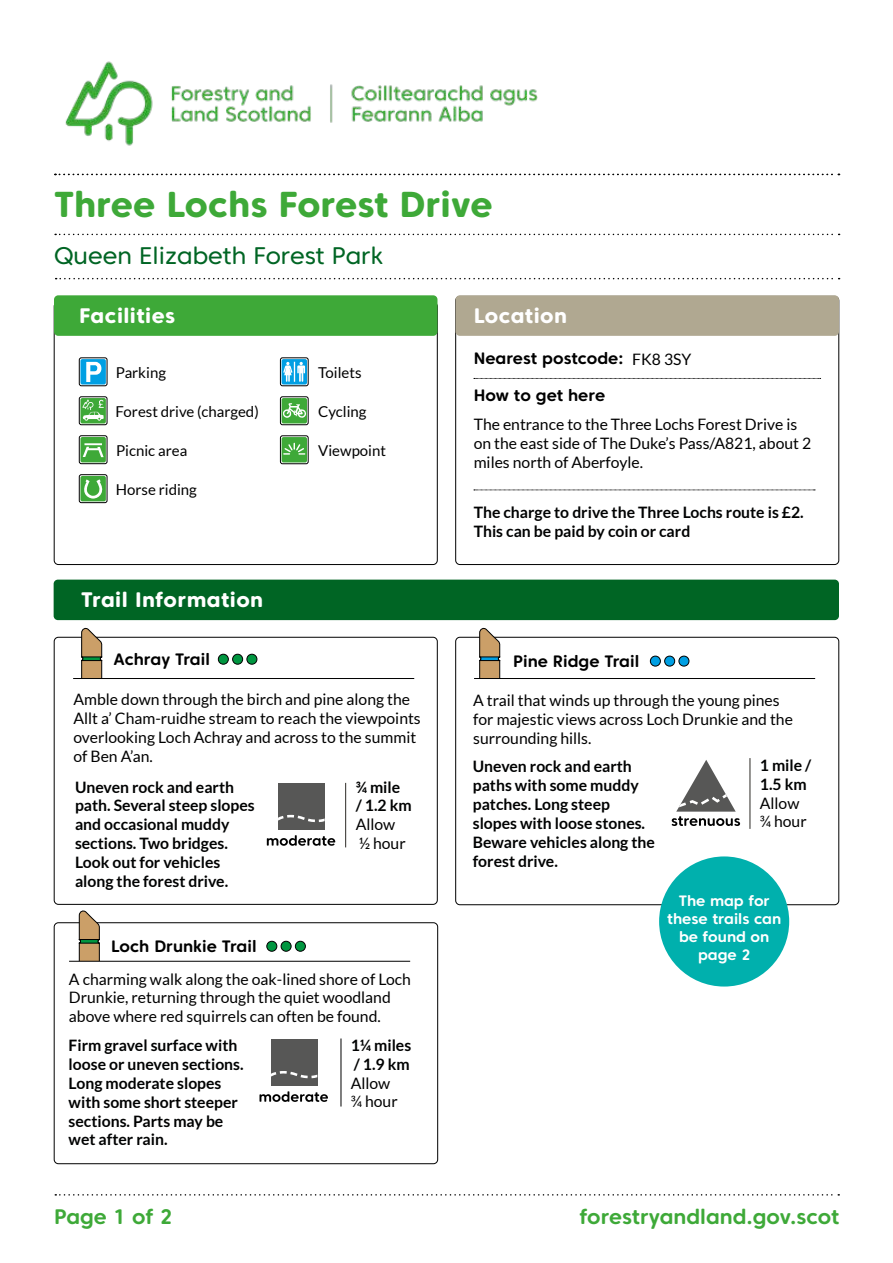
<style>
.page{position:relative;width:893px;height:1263px;background:#fff}
.page>*{position:absolute;margin:0;border:0;box-sizing:border-box;transform-origin:0 0}
.Header_1_-_H1{font:800 36px "Core Sans CR 75";color:#3ea938}
.Header_2_-_H2{font:24px "Core Sans CR 45";color:#006524}
.Header_3_-_H3{font:800 21px "Core Sans CR 75";letter-spacing:.02em;color:#fff}
.Web_address{font:700 21px "Core Sans CR 65";color:#3ea938}
.Titles_Bold{font:700 16.5px "Core Sans CR 65";color:#000}
.Body_copy{font:15.75px/18.9px "Lato";color:#000}
.Body_copy_bold{font:700 15.75px/18.9px "Lato";color:#010202}
.Facilities_-_P1{font:15px "Lato";color:#000}
.Extra_info{font:700 15px/18px "Core Sans CR 65";color:#fff;text-align:center}
</style>
<div class="page">
<img style="left:65px;top:61px;width:473px;height:85px">
<svg style="left:55px;top:1194px;width:784px;height:1px"></svg>
<svg style="left:79px;top:358px;width:28px;height:28px"></svg>
<div style="left:79px;top:358px;width:28px;height:28px;border:1px solid #000;border-radius:2px"></div>
<svg style="left:79px;top:397px;width:28px;height:28px"></svg>
<div style="left:79px;top:397px;width:28px;height:28px;border:1px solid #000;border-radius:2px"></div>
<svg style="left:79px;top:437px;width:28px;height:27px"></svg>
<div style="left:79px;top:435px;width:28px;height:29px;border:1px solid #000;border-radius:2px"></div>
<svg style="left:79px;top:476px;width:28px;height:27px"></svg>
<div style="left:79px;top:474px;width:28px;height:29px;border:1px solid #000;border-radius:2px"></div>
<svg style="left:280px;top:358px;width:28px;height:28px"></svg>
<div style="left:280px;top:358px;width:28px;height:28px;border:1px solid #000;border-radius:2px"></div>
<svg style="left:280px;top:397px;width:28px;height:28px"></svg>
<div style="left:280px;top:397px;width:28px;height:28px;border:1px solid #000;border-radius:2px"></div>
<svg style="left:280px;top:436px;width:28px;height:28px"></svg>
<div style="left:280px;top:436px;width:28px;height:28px;border:1px solid #000;border-radius:2px"></div>
<div style="left:54px;top:295px;width:383px;height:41px;background:#3ea938;border-radius:4px"></div>
<div style="left:455px;top:295px;width:384px;height:41px;background:#b0a891;border-radius:4px"></div>
<svg style="left:474px;top:378px;width:347px;height:1px"></svg>
<div style="left:54px;top:580px;width:785px;height:40px;background:#006524;border-radius:4px"></div>
<svg style="left:55px;top:174px;width:785px;height:1px"></svg>
<svg style="left:55px;top:234px;width:785px;height:1px"></svg>
<svg style="left:56px;top:278px;width:784px;height:1px"></svg>
<svg style="left:474px;top:490px;width:341px;height:1px"></svg>
<div style="left:54px;top:922px;width:384px;height:242px;border:1px solid #000;border-radius:4px"></div>
<div style="left:271px;top:1039px;width:46px;height:46px;background:#575756"></div>
<svg style="left:271px;top:1071px;width:46px;height:7px"></svg>
<svg style="left:259px;top:1091px;width:69px;height:11px"></svg>
<hr style="left:341px;top:1038px;width:1px;height:68px;background:#000">
<svg style="left:79px;top:910px;width:21px;height:51px"></svg>
<div style="left:267px;top:941px;width:10px;height:10px;background:#009640;border-radius:50%"></div>
<div style="left:267px;top:941px;width:10px;height:10px;border:1px solid #000;border-radius:50%"></div>
<div style="left:295px;top:941px;width:10px;height:10px;background:#009640;border-radius:50%"></div>
<div style="left:295px;top:941px;width:11px;height:10px;border:1px solid #000;border-radius:50%"></div>
<div style="left:281px;top:941px;width:10px;height:10px;background:#009640;border-radius:50%"></div>
<div style="left:281px;top:941px;width:10px;height:10px;border:1px solid #000;border-radius:50%"></div>
<div style="left:455px;top:637px;width:384px;height:268px;border:1px solid #000;border-radius:4px"></div>
<hr style="left:750px;top:758px;width:1px;height:71px;background:#2d2a26">
<svg style="left:672px;top:760px;width:68px;height:66px"></svg>
<svg style="left:479px;top:627px;width:21px;height:51px"></svg>
<div style="left:650px;top:656px;width:10px;height:10px;background:#009fe3;border-radius:50%"></div>
<div style="left:650px;top:656px;width:11px;height:10px;border:1px solid #000;border-radius:50%"></div>
<div style="left:679px;top:656px;width:10px;height:10px;background:#009fe3;border-radius:50%"></div>
<div style="left:679px;top:656px;width:10px;height:10px;border:1px solid #000;border-radius:50%"></div>
<div style="left:665px;top:656px;width:10px;height:10px;background:#009fe3;border-radius:50%"></div>
<div style="left:664px;top:656px;width:11px;height:10px;border:1px solid #000;border-radius:50%"></div>
<div style="left:54px;top:637px;width:383px;height:267px;border:1px solid #000;border-radius:4px"></div>
<div style="left:278px;top:783px;width:47px;height:46px;background:#575756"></div>
<svg style="left:278px;top:815px;width:47px;height:7px"></svg>
<svg style="left:267px;top:835px;width:68px;height:11px"></svg>
<svg style="left:81px;top:627px;width:21px;height:51px"></svg>
<hr style="left:345px;top:783px;width:1px;height:64px;background:#2d2a26">
<div style="left:218px;top:654px;width:10px;height:10px;background:#009640;border-radius:50%"></div>
<div style="left:218px;top:654px;width:11px;height:10px;border:1px solid #000;border-radius:50%"></div>
<div style="left:247px;top:654px;width:10px;height:10px;background:#009640;border-radius:50%"></div>
<div style="left:247px;top:654px;width:10px;height:10px;border:1px solid #000;border-radius:50%"></div>
<div style="left:233px;top:654px;width:10px;height:10px;background:#009640;border-radius:50%"></div>
<div style="left:232px;top:654px;width:11px;height:10px;border:1px solid #000;border-radius:50%"></div>
<hr style="left:69px;top:961px;width:341px;height:1px;background:#000">
<hr style="left:73px;top:678px;width:341px;height:1px;background:#000">
<hr style="left:474px;top:678px;width:341px;height:1px;background:#000">
<div style="left:659px;top:856px;width:130px;height:130px;background:#00b0ad;border-radius:50%"></div>
<h1 class="Header_1_-_H1" style="left:54px;top:182px;width:440px">Three Lochs Forest Drive</h1>
<h2 class="Header_2_-_H2" style="left:54px;top:240px;width:331px">Queen Elizabeth Forest Park</h2>
<h3 class="Header_3_-_H3" style="left:79px;top:303px;width:98px">Facilities</h3>
<h3 class="Header_3_-_H3" style="left:474px;top:302px;width:95px">Location</h3>
<p class="Titles_Bold" style="left:474px;top:348px;width:151px">Nearest postcode:</p>
<p class="Titles_Bold" style="left:474px;top:385px;width:133px">How to get here</p>
<p class="Body_copy" style="left:632px;top:349px;width:61px">FK8 3SY</p>
<p class="Facilities_-_P1" style="left:116px;top:364px;width:52px">Parking</p>
<p class="Facilities_-_P1" style="left:318px;top:364px;width:45px">Toilets</p>
<p class="Facilities_-_P1" style="left:318px;top:403px;width:50px">Cycling</p>
<p class="Facilities_-_P1" style="left:318px;top:442px;width:69px">Viewpoint</p>
<p class="Facilities_-_P1" style="left:116px;top:403px;width:145px">Forest drive (charged)</p>
<p class="Facilities_-_P1" style="left:116px;top:442px;width:73px">Picnic area</p>
<p class="Facilities_-_P1" style="left:116px;top:481px;width:83px">Horse riding</p>
<p class="Body_copy" style="left:474px;top:414px;width:339px">The entrance to the Three Lochs Forest Drive is on the east side of The Duke’s Pass/A821, about 2 miles north of Aberfoyle.</p>
<h3 class="Header_3_-_H3" style="left:81px;top:587px;width:184px">Trail Information</h3>
<p class="Titles_Bold" style="left:114px;top:648px;width:98px">Achray Trail</p>
<p class="Body_copy" style="left:73px;top:690px;width:349px">Amble down through the birch and pine along the Allt a’ Cham-ruidhe stream to reach the viewpoints overlooking Loch Achray and across to the summit of Ben A’an.</p>
<p class="Body_copy_bold" style="left:75px;top:777px;width:181px">Uneven rock and earth path. Several steep slopes and occasional muddy sections. Two bridges.<br>Look out for vehicles along the forest drive.</p>
<p class="Titles_Bold" style="left:111px;top:935px;width:147px">Loch Drunkie Trail</p>
<p class="Body_copy_bold" style="left:356px;top:777px;width:46px">¾ mile</p>
<p class="Body_copy_bold" style="left:356px;top:796px;width:57px">/ 1.2 km</p>
<p class="Body_copy" style="left:356px;top:815px;width:41px">Allow</p>
<p class="Body_copy" style="left:359px;top:834px;width:48px">½ hour</p>
<p class="Body_copy" style="left:69px;top:969px;width:344px">A charming walk along the oak-lined shore of Loch<br>Drunkie, returning through the quiet woodland above where red squirrels can often be found.</p>
<p class="Body_copy_bold" style="left:69px;top:1035px;width:170px">Firm gravel surface with</p>
<p class="Body_copy_bold" style="left:69px;top:1054px;width:177px">loose or uneven sections.</p>
<p class="Body_copy_bold" style="left:69px;top:1073px;width:171px">Long moderate slopes with some short steeper sections. Parts may be wet after rain.</p>
<h3 class="Web_address" style="left:54px;top:1203px;width:120px">Page 1 of 2</h3>
<p class="Body_copy_bold" style="left:351px;top:1035px;width:62px">1¼ miles</p>
<p class="Body_copy_bold" style="left:354px;top:1054px;width:57px">/ 1.9 km</p>
<p class="Body_copy" style="left:351px;top:1073px;width:41px">Allow</p>
<p class="Body_copy" style="left:351px;top:1092px;width:48px">¾ hour</p>
<p class="Body_copy_bold" style="left:474px;top:503px;width:332px">The charge to drive the Three Lochs route is £2.</p>
<p class="Body_copy_bold" style="left:474px;top:522px;width:218px">This can be paid by coin or card</p>
<p class="Titles_Bold" style="left:513px;top:651px;width:127px">Pine Ridge Trail</p>
<p class="Body_copy" style="left:473px;top:691px;width:308px">A trail that winds up through the young pines</p>
<p class="Body_copy" style="left:473px;top:710px;width:321px">for majestic views across Loch Drunkie and the</p>
<p class="Body_copy" style="left:473px;top:729px;width:120px">surrounding hills.</p>
<p class="Body_copy_bold" style="left:473px;top:757px;width:161px">Uneven rock and earth</p>
<p class="Body_copy_bold" style="left:473px;top:775px;width:168px">paths with some muddy</p>
<p class="Body_copy_bold" style="left:473px;top:794px;width:184px">patches. Long steep slopes with loose stones.<br>Beware vehicles along the forest drive.</p>
<p class="Body_copy_bold" style="left:760px;top:755px;width:53px">1 mile /</p>
<p class="Body_copy_bold" style="left:760px;top:774px;width:48px">1.5 km</p>
<p class="Body_copy" style="left:760px;top:793px;width:41px">Allow</p>
<p class="Body_copy" style="left:760px;top:812px;width:48px">¾ hour</p>
<p class="Extra_info" style="left:667px;top:891px;width:116px">The map for these trails can be found on page 2</p>
<p class="Web_address" style="left:579px;top:1203px;width:261px">forestryandland.gov.scot</p>
</div>
